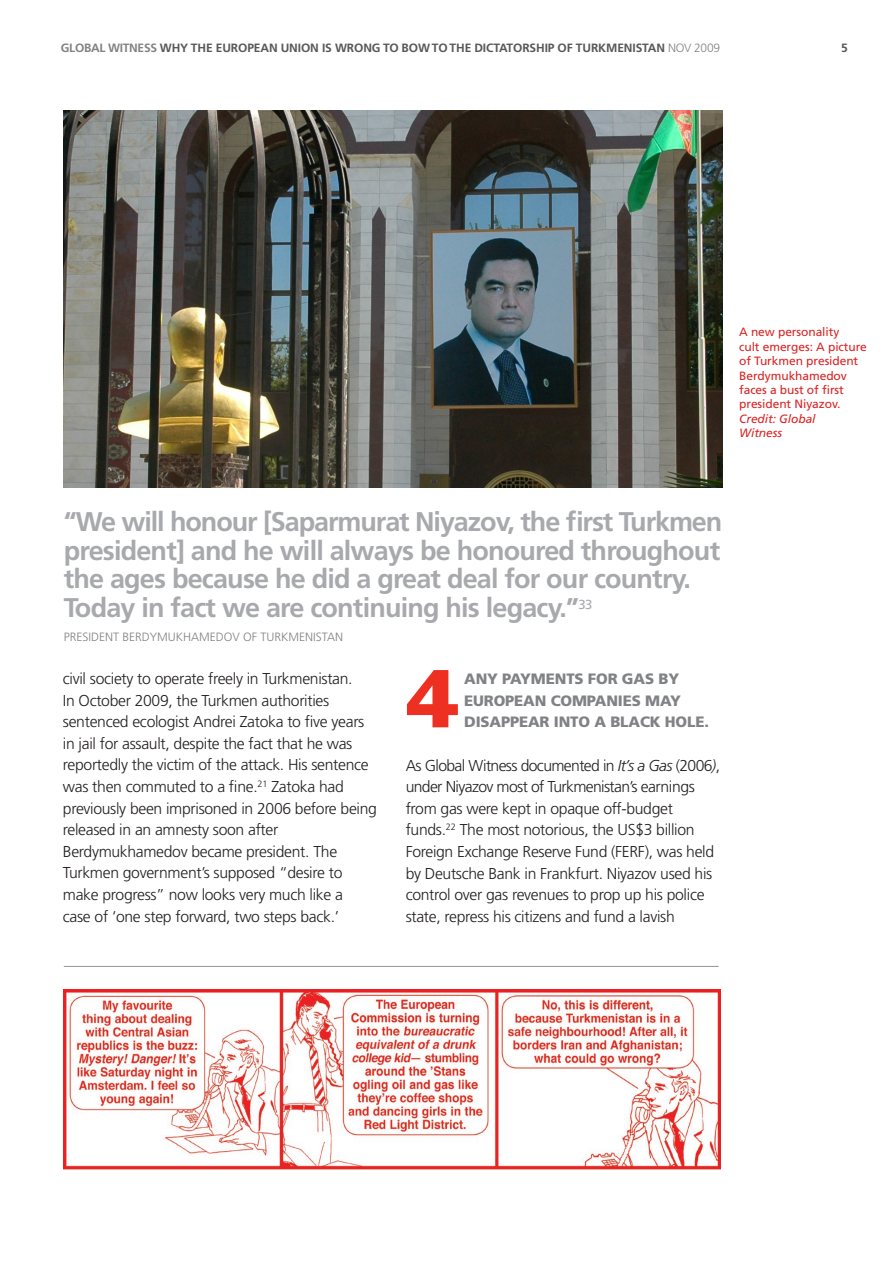
<style>
.page{position:relative;width:893px;height:1263px;background:#fff}
.page>*{position:absolute;margin:0;border:0;box-sizing:border-box;transform-origin:0 0}
.t1{font:75.75px "Franklin Gothic";color:#ee3022}
.t2{font:700 27px/28.5px "Frutiger";letter-spacing:-.03em;color:#a8a9ad}
.t3{font:300 15.75px/21.6px "Frutiger";letter-spacing:-.02em;color:#231f20}
.t4{font:900 15px/21.6px "Frutiger";letter-spacing:-.01em;color:#808285}
.t5{font:12px/14.4px "Frutiger";letter-spacing:-.005em;color:#da2424}
.t6{font:700 12px "Frutiger";letter-spacing:-.01em;color:#57585a}
.t7{font:300 12px "Frutiger";color:#808285}
.t8{font:italic 12px/14.4px "Frutiger";letter-spacing:-.005em;color:#da2424}
.s1{color:#808285}
.s2{font-weight:300;color:#808285}
.s3{font-style:italic}
</style>
<div class="page">
<hr style="left:64px;top:966px;width:655px;height:1px;background:#939598">
<img style="left:64px;top:990px;width:656px;height:179px">
<img style="left:64px;top:111px;width:659px;height:377px">
<p class="t6" style="left:61px;top:41px;width:661px"><span class="s1">GLOBAL WITNESS</span> WHY THE EUROPEAN UNION IS WRONG TO BOW TO THE DICTATORSHIP OF TURKMENISTAN <span class="s2">NOV 2009</span></p>
<p class="t6" style="left:841px;top:41px;width:8px">5</p>
<p class="t5" style="left:739px;top:325px;width:129px">A new personality<br>cult emerges: A picture of Turkmen president<br>Berdymukhamedov faces a bust of first president Niyazov.</p>
<p class="t8" style="left:739px;top:412px;width:78px">Credit: Global<br>Witness</p>
<h2 class="t2" style="left:64px;top:508px;width:660px">“We will honour [Saparmurat Niyazov, the first Turkmen president] and he will always be honoured throughout the ages because he did a great deal for our country.<br>Today in fact we are continuing his legacy.”<sup>33</sup></h2>
<p class="t7" style="left:64px;top:630px;width:281px">PRESIDENT BERDYMUKHAMEDOV OF TURKMENISTAN</p>
<p class="t3" style="left:63px;top:668px;width:316px">civil society to operate freely in Turkmenistan.<br>In October 2009, the Turkmen authorities sentenced ecologist Andrei Zatoka to five years in jail for assault, despite the fact that he was reportedly the victim of the attack. His sentence was then commuted to a fine.<sup>21</sup> Zatoka had previously been imprisoned in 2006 before being released in an amnesty soon after Berdymukhamedov became president. The Turkmen government’s supposed “desire to make progress” now looks very much like a<br>case of ‘one step forward, two steps back.’</p>
<h1 class="t1" style="left:406px;top:650px;width:56px">4</h1>
<p class="t4" style="left:464px;top:668px;width:246px">ANY PAYMENTS FOR GAS BY<br>EUROPEAN COMPANIES MAY<br>DISAPPEAR INTO A BLACK HOLE.</p>
<p class="t3" style="left:406px;top:754px;width:316px">As Global Witness documented in <span class="s3">It’s a Gas</span> (2006<span class="s3">)</span>, under Niyazov most of Turkmenistan’s earnings from gas were kept in opaque off-budget funds.<sup>22</sup> The most notorious, the US$3 billion Foreign Exchange Reserve Fund (FERF), was held by Deutsche Bank in Frankfurt. Niyazov used his control over gas revenues to prop up his police state, repress his citizens and fund a lavish</p>
</div>
